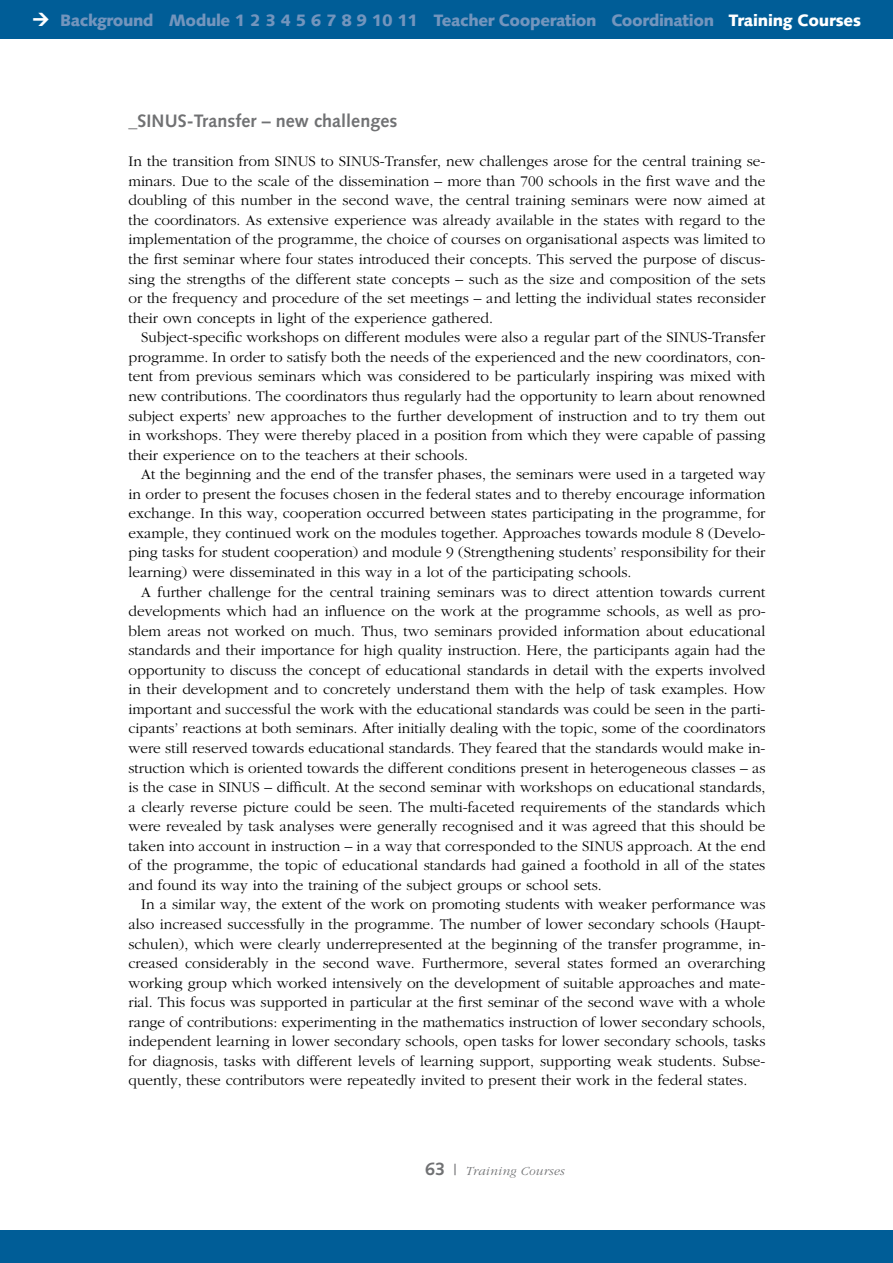
<style>
.page{position:relative;width:893px;height:1263px;background:#fff}
.page>*{position:absolute;margin:0;border:0;box-sizing:border-box;transform-origin:0 0}
.t1{font:700 18px "Syntax LT";letter-spacing:.005em;color:#707173}
.t2{font:900 16.5px "Syntax LT";letter-spacing:-.025em;color:#7395bd}
.t3{font:300 15.3px/19.5px "Garamond";color:#000;text-align:justify}
.t4{font:italic 300 12.75px "Garamond";letter-spacing:.025em;color:#707173}
.s1{color:#fff}
.s2{font-family:"Syntax LT";font-weight:700;font-style:normal;font-size:18px}
.s3{font-family:"Syntax LT";font-weight:400;font-style:normal;font-size:15px}
</style>
<div class="page">
<div style="left:0;top:0;width:893px;height:38px;background:#005d97"></div>
<div style="left:0;top:1230px;width:893px;height:33px;background:#005d97"></div>
<p class="t2" style="left:60px;top:11px;width:802px">Background Module 1 2 3 4 5 6 7 8 9 10 11 Teacher Cooperation Coordination <span class="s1">Training Courses</span></p>
<p class="t1" style="left:128px;top:111px;width:271px">_SINUS-Transfer – new challenges</p>
<p class="t3" style="left:128px;top:152px;width:639px">In the transition from SINUS to SINUS-Transfer, new challenges arose for the central training se&shy;minars. Due to the scale of the dissemination – more than 700 schools in the first wave and the doubling of this number in the second wave, the central training seminars were now aimed at the coordinators. As extensive experience was already available in the states with regard to the implementation of the programme, the choice of courses on organisational aspects was limited to the first seminar where four states introduced their concepts. This served the purpose of discus&shy;sing the strengths of the different state concepts – such as the size and composition of the sets or the frequency and procedure of the set meetings – and letting the individual states reconsider their own concepts in light of the experience gathered.</p>
<p class="t3" style="left:128px;top:328px;width:638px;text-indent:13px">Subject-specific workshops on different modules were also a regular part of the SINUS-Transfer programme. In order to satisfy both the needs of the experienced and the new coordinators, con&shy;tent from previous seminars which was considered to be particularly inspiring was mixed with new contributions. The coordinators thus regularly had the opportunity to learn about renowned subject experts’ new approaches to the further development of instruction and to try them out in workshops. They were thereby placed in a position from which they were capable of passing their experience on to the teachers at their schools.</p>
<p class="t3" style="left:128px;top:465px;width:639px;text-indent:13px">At the beginning and the end of the transfer phases, the seminars were used in a targeted way in order to present the focuses chosen in the federal states and to thereby encourage information exchange. In this way, cooperation occurred between states participating in the programme, for example, they continued work on the modules together. Approaches towards module 8 (Develo&shy;ping tasks for student cooperation) and module 9 (Strengthening students’ responsibility for their learning) were disseminated in this way in a lot of the participating schools.</p>
<p class="t3" style="left:128px;top:582px;width:639px;text-indent:13px">A further challenge for the central training seminars was to direct attention towards current developments which had an influence on the work at the programme schools, as well as pro&shy;blem areas not worked on much. Thus, two seminars provided information about educational standards and their importance for high quality instruction. Here, the participants again had the opportunity to discuss the concept of educational standards in detail with the experts involved in their development and to concretely understand them with the help of task examples. How important and successful the work with the educational standards was could be seen in the parti&shy;cipants’ reactions at both seminars. After initially dealing with the topic, some of the coordinators were still reserved towards educational standards. They feared that the standards would make in&shy;struction which is oriented towards the different conditions present in heterogeneous classes – as is the case in SINUS – difficult. At the second seminar with workshops on educational standards, a clearly reverse picture could be seen. The multi-faceted requirements of the standards which were revealed by task analyses were generally recognised and it was agreed that this should be taken into account in instruction – in a way that corresponded to the SINUS approach. At the end of the programme, the topic of educational standards had gained a foothold in all of the states and found its way into the training of the subject groups or school sets.</p>
<p class="t3" style="left:128px;top:895px;width:639px;text-indent:13px">In a similar way, the extent of the work on promoting students with weaker performance was also increased successfully in the programme. The number of lower secondary schools (Haupt&shy;schulen), which were clearly underrepresented at the beginning of the transfer programme, in&shy;creased considerably in the second wave. Furthermore, several states formed an overarching working group which worked intensively on the development of suitable approaches and mate&shy;rial. This focus was supported in particular at the first seminar of the second wave with a whole range of contributions: experimenting in the mathematics instruction of lower secondary schools, independent learning in lower secondary schools, open tasks for lower secondary schools, tasks for diagnosis, tasks with different levels of learning support, supporting weak students. Subse&shy;quently, these contributors were repeatedly invited to present their work in the federal states.</p>
<p class="t4" style="left:425px;top:1164px;width:140px"><span class="s2">63</span> <span class="s3">|</span> Training Courses</p>
</div>
